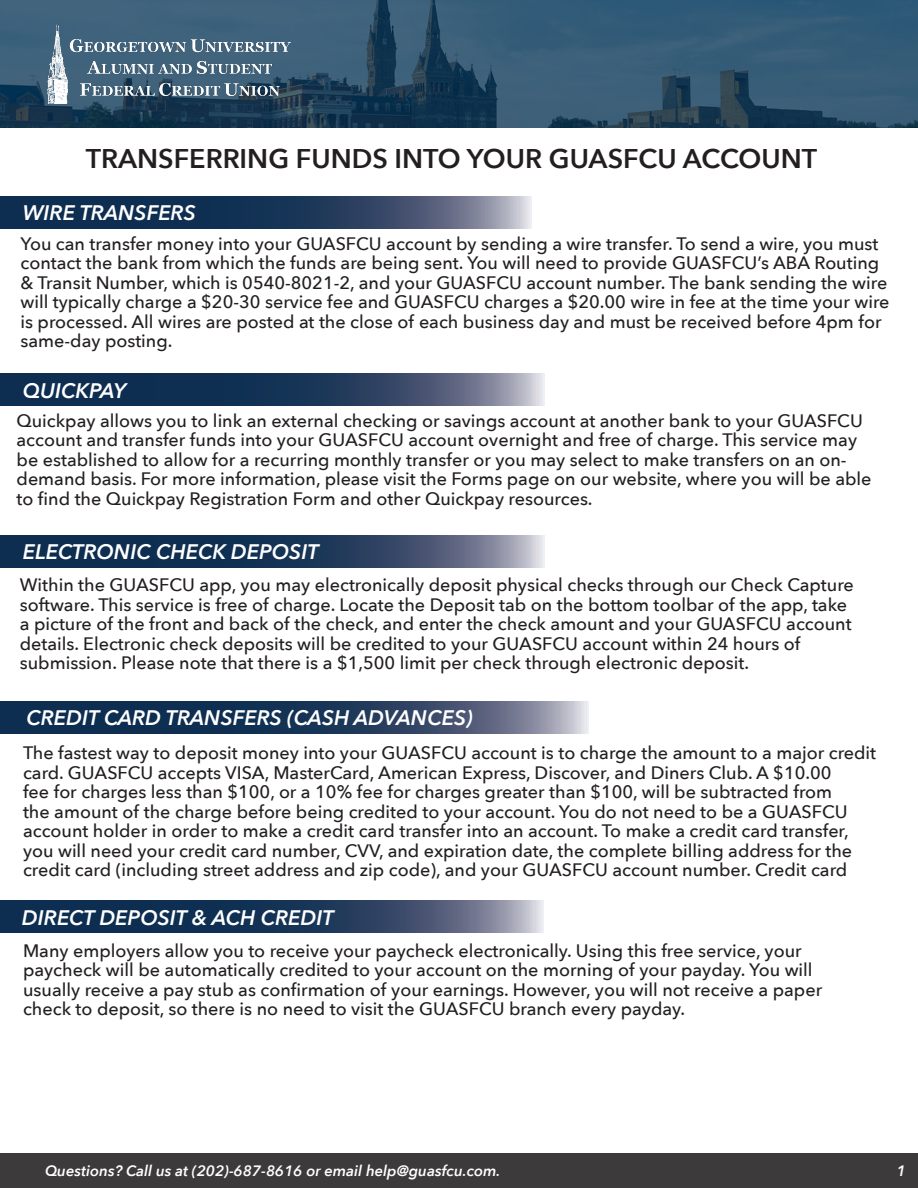
<style>
.page{position:relative;width:918px;height:1188px;background:#fff}
.page>*{position:absolute;margin:0;border:0;box-sizing:border-box;transform-origin:0 0}
.t1{font:600 27px "Avenir Next";color:#231f20}
.t2{font:italic 600 21px "Avenir Next";color:#fff}
.t3{font:500 18px/19.5px "Avenir Next";color:#231f20}
.t4{font:italic 600 15px "Avenir Next";color:#fff}
</style>
<div class="page">
<div style="left:0;top:1154px;width:918px;height:34px;background:#3c3a3b"></div>
<svg style="left:0;top:0;width:918px;height:128px;background:#2f536d"></svg>
<img style="left:47px;top:25px;width:243px;height:78px">
<svg style="left:0;top:196px;width:532px;height:32px;background:#2f4766"></svg>
<svg style="left:0;top:701px;width:589px;height:32px;background:#304766"></svg>
<svg style="left:0;top:373px;width:544px;height:33px;background:#2e4665"></svg>
<svg style="left:0;top:901px;width:544px;height:32px;background:#2f4666"></svg>
<svg style="left:0;top:535px;width:544px;height:32px;background:#2e4665"></svg>
<p class="t1" style="left:86px;top:135px;width:733px">TRANSFERRING FUNDS INTO YOUR GUASFCU ACCOUNT</p>
<p class="t2" style="left:23px;top:195px;width:174px">WIRE TRANSFERS</p>
<p class="t3" style="left:20px;top:233px;width:871px">You can transfer money into your GUASFCU account by sending a wire transfer. To send a wire, you must contact the bank from which the funds are being sent. You will need to provide GUASFCU’s ABA Routing &amp; Transit Number, which is 0540-8021-2, and your GUASFCU account number. The bank sending the wire will typically charge a $20-30 service fee and GUASFCU charges a $20.00 wire in fee at the time your wire is processed. All wires are posted at the close of each business day and must be received before 4pm for same-day posting.</p>
<p class="t2" style="left:23px;top:372px;width:104px">QUICKPAY</p>
<p class="t3" style="left:17px;top:410px;width:856px">Quickpay allows you to link an external checking or savings account at another bank to your GUASFCU account and transfer funds into your GUASFCU account overnight and free of charge. This service may be established to allow for a recurring monthly transfer or you may select to make transfers on an on&shy;demand basis. For more information, please visit the Forms page on our website, where you will be able to find the Quickpay Registration Form and other Quickpay resources.</p>
<p class="t2" style="left:23px;top:534px;width:297px">ELECTRONIC CHECK DEPOSIT</p>
<p class="t3" style="left:20px;top:575px;width:836px">Within the GUASFCU app, you may electronically deposit physical checks through our Check Capture software. This service is free of charge. Locate the Deposit tab on the bottom toolbar of the app, take a picture of the front and back of the check, and enter the check amount and your GUASFCU account details. Electronic check deposits will be credited to your GUASFCU account within 24 hours of submission. Please note that there is a $1,500 limit per check through electronic deposit.</p>
<p class="t2" style="left:26px;top:700px;width:448px">CREDIT CARD TRANSFERS (CASH ADVANCES)</p>
<p class="t3" style="left:23px;top:743px;width:855px">The fastest way to deposit money into your GUASFCU account is to charge the amount to a major credit card. GUASFCU accepts VISA, MasterCard, American Express, Discover, and Diners Club. A $10.00<br>fee for charges less than $100, or a 10% fee for charges greater than $100, will be subtracted from<br>the amount of the charge before being credited to your account. You do not need to be a GUASFCU account holder in order to make a credit card transfer into an account. To make a credit card transfer, you will need your credit card number, CVV, and expiration date, the complete billing address for the credit card (including street address and zip code), and your GUASFCU account number. Credit card</p>
<p class="t2" style="left:22px;top:899px;width:313px">DIRECT DEPOSIT &amp; ACH CREDIT</p>
<p class="t3" style="left:23px;top:940px;width:801px">Many employers allow you to receive your paycheck electronically. Using this free service, your paycheck will be automatically credited to your account on the morning of your payday. You will usually receive a pay stub as confirmation of your earnings. However, you will not receive a paper check to deposit, so there is no need to visit the GUASFCU branch every payday.</p>
<p class="t4" style="left:45px;top:1158px;width:457px">Questions? Call us at (202)-687-8616 or email help@guasfcu.com.</p>
<p class="t4" style="left:897px;top:1158px;width:11px">1</p>
</div>
